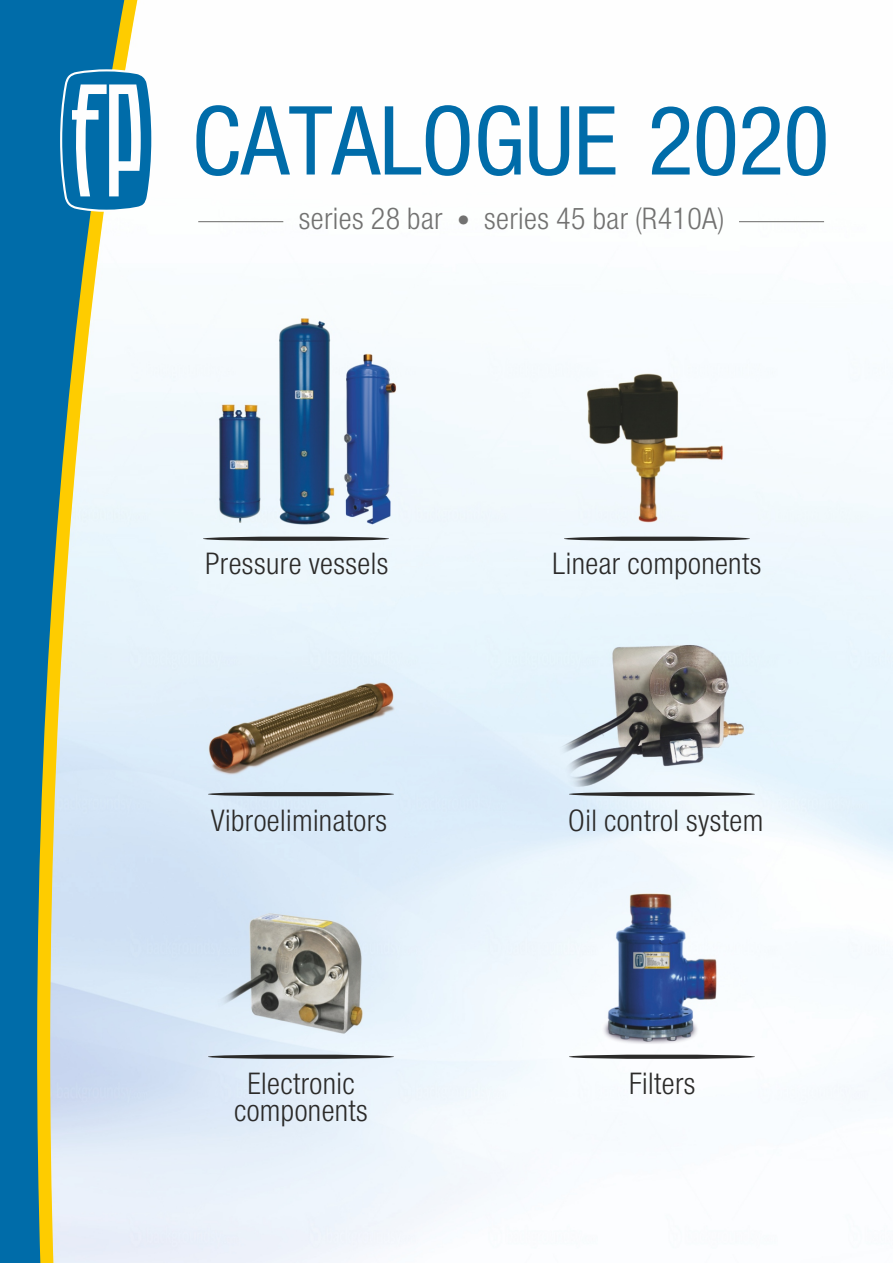
<style>
.page{position:relative;width:893px;height:1263px;background:#fff}
.page>*{position:absolute;margin:0;border:0;box-sizing:border-box;transform-origin:0 0}
.t1{font:condensed 95.7px "Helvetica Neue LTCYR";letter-spacing:-.005em;color:#006ca9}
.t2{font:300 condensed 30px/27.2px "Helvetica Neue LTCYR";letter-spacing:.015em;color:#2b2a29;text-align:center}
.t3{font:300 condensed 30px "Helvetica Neue LTCYR";letter-spacing:.015em;color:#727271}
.s1{font-size:25.5px}
</style>
<div class="page">
<img style="left:140px;top:221px;width:753px;height:1042px">
<svg style="left:127px;top:0;width:13px;height:1263px"></svg>
<svg style="left:0;top:0;width:127px;height:1263px;background:#79acbb"></svg>
<svg style="left:60px;top:69px;width:92px;height:143px"></svg>
<svg style="left:208px;top:791px;width:186px;height:6px"></svg>
<svg style="left:208px;top:1054px;width:186px;height:6px"></svg>
<svg style="left:569px;top:1054px;width:186px;height:6px"></svg>
<svg style="left:569px;top:791px;width:186px;height:6px"></svg>
<svg style="left:203px;top:536px;width:186px;height:6px"></svg>
<svg style="left:564px;top:536px;width:186px;height:6px"></svg>
<hr style="left:198px;top:221px;width:85px;height:1px;background:#727271">
<hr style="left:739px;top:221px;width:85px;height:1px;background:#727271">
<h1 class="t1" style="left:192px;top:100px;width:639px">CATALOGUE 2020</h1>
<p class="t3" style="left:299px;top:206px;width:427px">series 28 bar <span class="s1">•</span> series 45 bar (R410A)</p>
<p class="t2" style="left:205px;top:552px;width:185px">Pressure vessels</p>
<p class="t2" style="left:553px;top:552px;width:210px">Linear components</p>
<p class="t2" style="left:211px;top:809px;width:178px">Vibroeliminators</p>
<p class="t2" style="left:568px;top:809px;width:196px">Oil control system</p>
<p class="t2" style="left:234px;top:1072px;width:135px">Electronic components</p>
<p class="t2" style="left:629px;top:1072px;width:68px">Filters</p>
</div>
